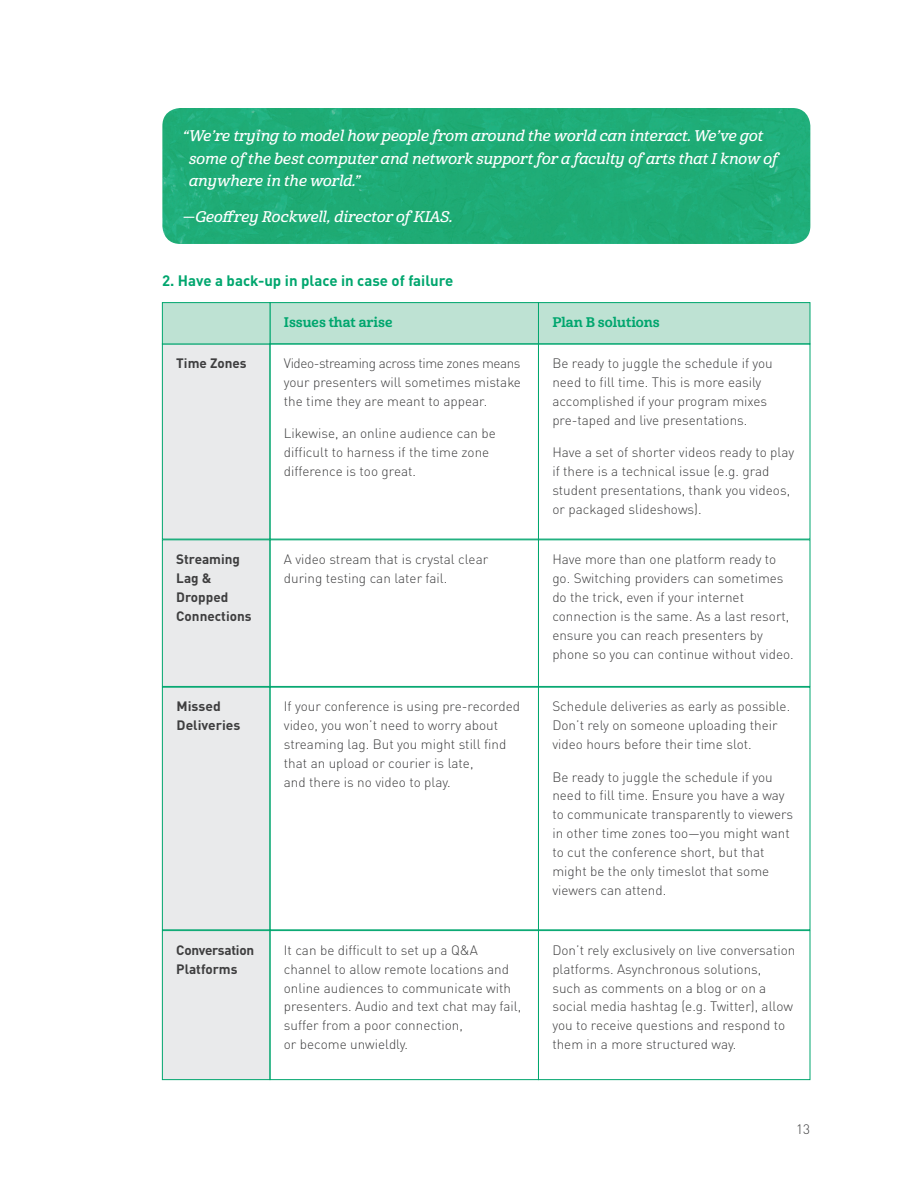
<style>
.page{position:relative;width:918px;height:1188px;background:#fff}
.page>*{position:absolute;margin:0;border:0;box-sizing:border-box;transform-origin:0 0}
.t1{font:15px/22.5px "Cabrito Nor Dem It";color:#fff}
.t2{font:700 15px "DIN Pro";color:#00a66e}
.t3{font:300 13.5px/18.9px "DIN Pro";color:#3e3e3f}
.t4{font:700 13.5px/18.9px "DIN Pro";color:#3e3e3f}
.t5{font:13.5px "Cabrito Nor Bol";color:#00a66e}
.t6{font:700 13.5px/18.9px "DIN Pro";letter-spacing:-.02em;color:#3e3e3f}
</style>
<div class="page">
<div style="left:162px;top:344px;width:108px;height:195px;background:#e9eaeb"></div>
<div style="left:162px;top:344px;width:108px;height:195px;border:1px solid #00a66e"></div>
<div style="left:270px;top:303px;width:268px;height:41px;background:#bee2d3"></div>
<div style="left:270px;top:302px;width:269px;height:42px;border:1px solid #00a66e"></div>
<div style="left:162px;top:302px;width:108px;height:42px;background:#bee2d3;border:1px solid #00a66e"></div>
<div style="left:538px;top:303px;width:272px;height:41px;background:#bee2d3"></div>
<div style="left:538px;top:302px;width:272px;height:42px;border:1px solid #00a66e"></div>
<div style="left:162px;top:540px;width:108px;height:146px;background:#e9eaeb"></div>
<div style="left:162px;top:539px;width:108px;height:148px;border:1px solid #00a66e"></div>
<div style="left:162px;top:687px;width:108px;height:243px;background:#e9eaeb"></div>
<div style="left:162px;top:687px;width:108px;height:243px;border:1px solid #00a66e"></div>
<div style="left:162px;top:931px;width:108px;height:149px;background:#e9eaeb"></div>
<div style="left:162px;top:930px;width:108px;height:150px;border:1px solid #00a66e"></div>
<div style="left:270px;top:539px;width:269px;height:148px;border:1px solid #00a66e"></div>
<div style="left:538px;top:539px;width:272px;height:148px;border:1px solid #00a66e"></div>
<div style="left:270px;top:930px;width:269px;height:150px;border:1px solid #00a66e"></div>
<div style="left:538px;top:930px;width:272px;height:150px;border:1px solid #00a66e"></div>
<div style="left:162px;top:108px;width:648px;height:136px;background:#1fac76"></div>
<p class="t1" style="left:189px;top:125px;width:590px;text-indent:-6px">“We’re trying to model how people from around the world can interact. We’ve got some of the best computer and network support for a faculty of arts that I know of anywhere in the world.”</p>
<p class="t1" style="left:183px;top:206px;width:271px">—Geoffrey Rockwell, director of KIAS.</p>
<p class="t2" style="left:162px;top:268px;width:293px">2. Have a back-up in place in case of failure</p>
<p class="t5" style="left:284px;top:313px;width:110px">Issues that arise</p>
<p class="t5" style="left:552px;top:313px;width:109px">Plan B solutions</p>
<p class="t4" style="left:176px;top:352px;width:72px">Time Zones</p>
<p class="t3" style="left:284px;top:353px;width:239px;text-align:justify">Video-streaming across time zones means your presenters will sometimes mistake the time they are meant to appear.</p>
<p class="t3" style="left:284px;top:423px;width:213px">Likewise, an online audience can be difficult to harness if the time zone difference is too great.</p>
<p class="t3" style="left:552px;top:353px;width:222px">Be ready to juggle the schedule if you need to fill time. This is more easily accomplished if your program mixes pre-taped and live presentations.</p>
<p class="t3" style="left:552px;top:442px;width:243px">Have a set of shorter videos ready to play if there is a technical issue (e.g. grad student presentations, thank you videos, or packaged slideshows).</p>
<p class="t4" style="left:176px;top:548px;width:77px">Streaming<br>Lag &amp;<br>Dropped<br>Connections</p>
<p class="t3" style="left:284px;top:549px;width:206px">A video stream that is crystal clear during testing can later fail.</p>
<p class="t3" style="left:552px;top:549px;width:243px">Have more than one platform ready to go. Switching providers can sometimes do the trick, even if your internet connection is the same. As a last resort, ensure you can reach presenters by phone so you can continue without video.</p>
<p class="t4" style="left:177px;top:695px;width:65px">Missed<br>Deliveries</p>
<p class="t3" style="left:284px;top:696px;width:238px">If your conference is using pre-recorded video, you won’t need to worry about streaming lag. But you might still find that an upload or courier is late,<br>and there is no video to play.</p>
<p class="t3" style="left:552px;top:696px;width:239px">Schedule deliveries as early as possible.<br>Don’t rely on someone uploading their video hours before their time slot.</p>
<p class="t3" style="left:552px;top:766px;width:242px">Be ready to juggle the schedule if you need to fill time. Ensure you have a way to communicate transparently to viewers in other time zones too—you might want to cut the conference short, but that might be the only timeslot that some viewers can attend.</p>
<p class="t6" style="left:176px;top:939px;width:79px">Conversation<br>Platforms</p>
<p class="t3" style="left:284px;top:939px;width:239px">It can be difficult to set up a Q&amp;A channel to allow remote locations and online audiences to communicate with presenters. Audio and text chat may fail, suffer from a poor connection,<br>or become unwieldly.</p>
<p class="t3" style="left:552px;top:939px;width:245px">Don’t rely exclusively on live conversation platforms. Asynchronous solutions,<br>such as comments on a blog or on a social media hashtag (e.g. Twitter), allow you to receive questions and respond to them in a more structured way.</p>
<p class="t3" style="left:796px;top:1119px;width:15px">13</p>
</div>
